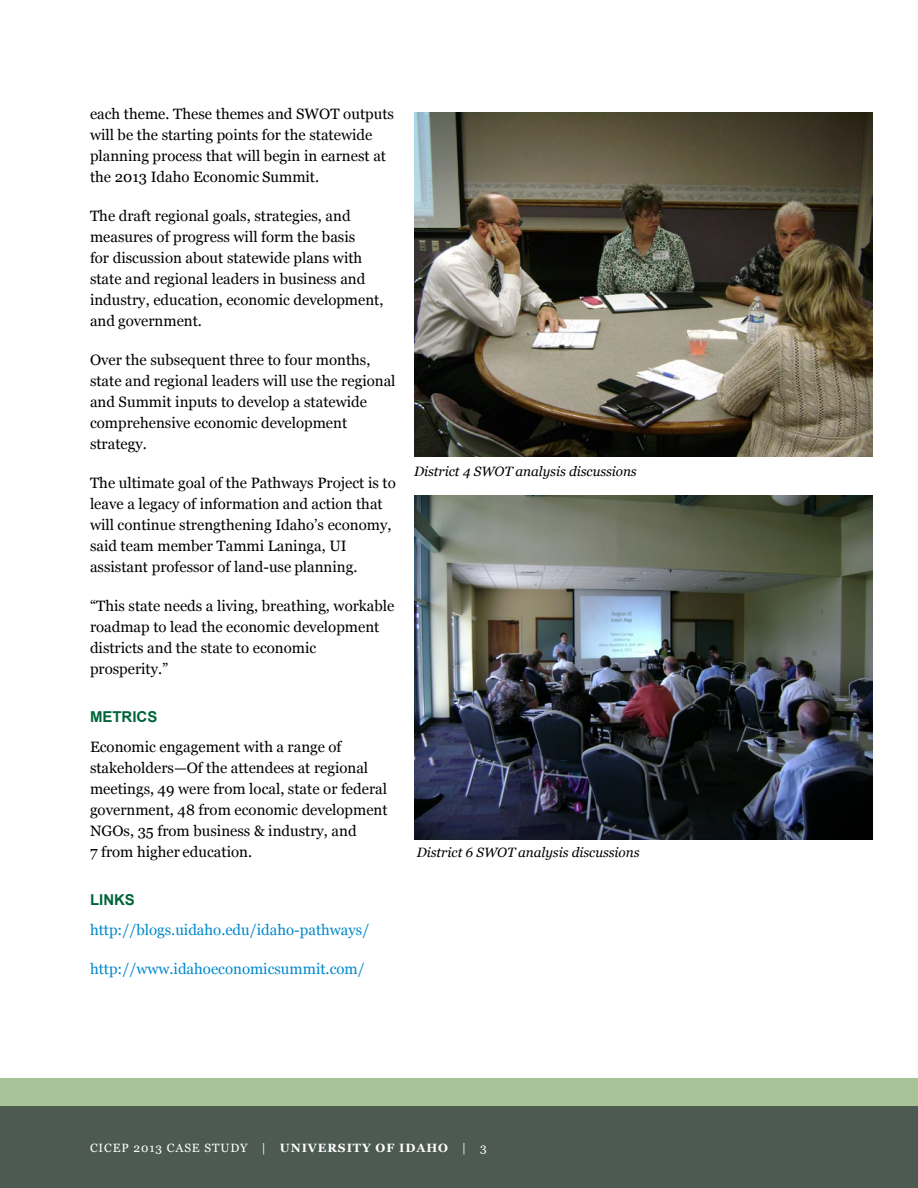
<style>
.page{position:relative;width:918px;height:1188px;background:#fff}
.page>*{position:absolute;margin:0;border:0;box-sizing:border-box;transform-origin:0 0}
.t1{font:15px/21px "Georgia";color:#000}
.t2{font:15px "Georgia";color:#0088cb}
.t3{font:700 15px "Arial";color:#00653b}
.t4{font:italic 13.5px "Georgia";color:#000}
.t5{font:12px "Georgia";letter-spacing:.075em;color:#fff}
.s1{font-weight:700}
</style>
<div class="page">
<div style="left:0;top:1078px;width:918px;height:28px;background:#a9c398"></div>
<div style="left:0;top:1106px;width:918px;height:82px;background:#4c5a52"></div>
<img style="left:414px;top:112px;width:459px;height:345px">
<img style="left:414px;top:495px;width:459px;height:344px">
<p class="t1" style="left:90px;top:103px;width:306px">each theme. These themes and SWOT outputs will be the starting points for the statewide planning process that will begin in earnest at the 2013 Idaho Economic Summit.</p>
<p class="t1" style="left:90px;top:205px;width:295px">The draft regional goals, strategies, and measures of progress will form the basis<br>for discussion about statewide plans with state and regional leaders in business and industry, education, economic development, and government.</p>
<p class="t1" style="left:90px;top:349px;width:307px">Over the subsequent three to four months, state and regional leaders will use the regional and Summit inputs to develop a statewide comprehensive economic development strategy.</p>
<p class="t1" style="left:90px;top:472px;width:307px">The ultimate goal of the Pathways Project is to leave a legacy of information and action that will continue strengthening Idaho’s economy, said team member Tammi Laninga, UI assistant professor of land-use planning.</p>
<p class="t1" style="left:90px;top:595px;width:306px">“This state needs a living, breathing, workable roadmap to lead the economic development districts and the state to economic prosperity.”</p>
<p class="t3" style="left:90px;top:707px;width:69px">METRICS</p>
<p class="t1" style="left:90px;top:736px;width:299px">Economic engagement with a range of stakeholders—Of the attendees at regional meetings, 49 were from local, state or federal government, 48 from economic development NGOs, 35 from business &amp; industry, and<br>7 from higher education.</p>
<p class="t3" style="left:90px;top:890px;width:46px">LINKS</p>
<p class="t2" style="left:90px;top:919px;width:281px">http://blogs.uidaho.edu/idaho-pathways/</p>
<p class="t2" style="left:90px;top:958px;width:276px">http://www.idahoeconomicsummit.com/</p>
<p class="t4" style="left:414px;top:461px;width:224px">District 4 SWOT analysis discussions</p>
<p class="t4" style="left:417px;top:843px;width:224px">District 6 SWOT analysis discussions</p>
<p class="t5" style="left:90px;top:1139px;width:398px">CICEP 2013 CASE STUDY | <span class="s1">UNIVERSITY OF IDAHO</span> | 3</p>
</div>
